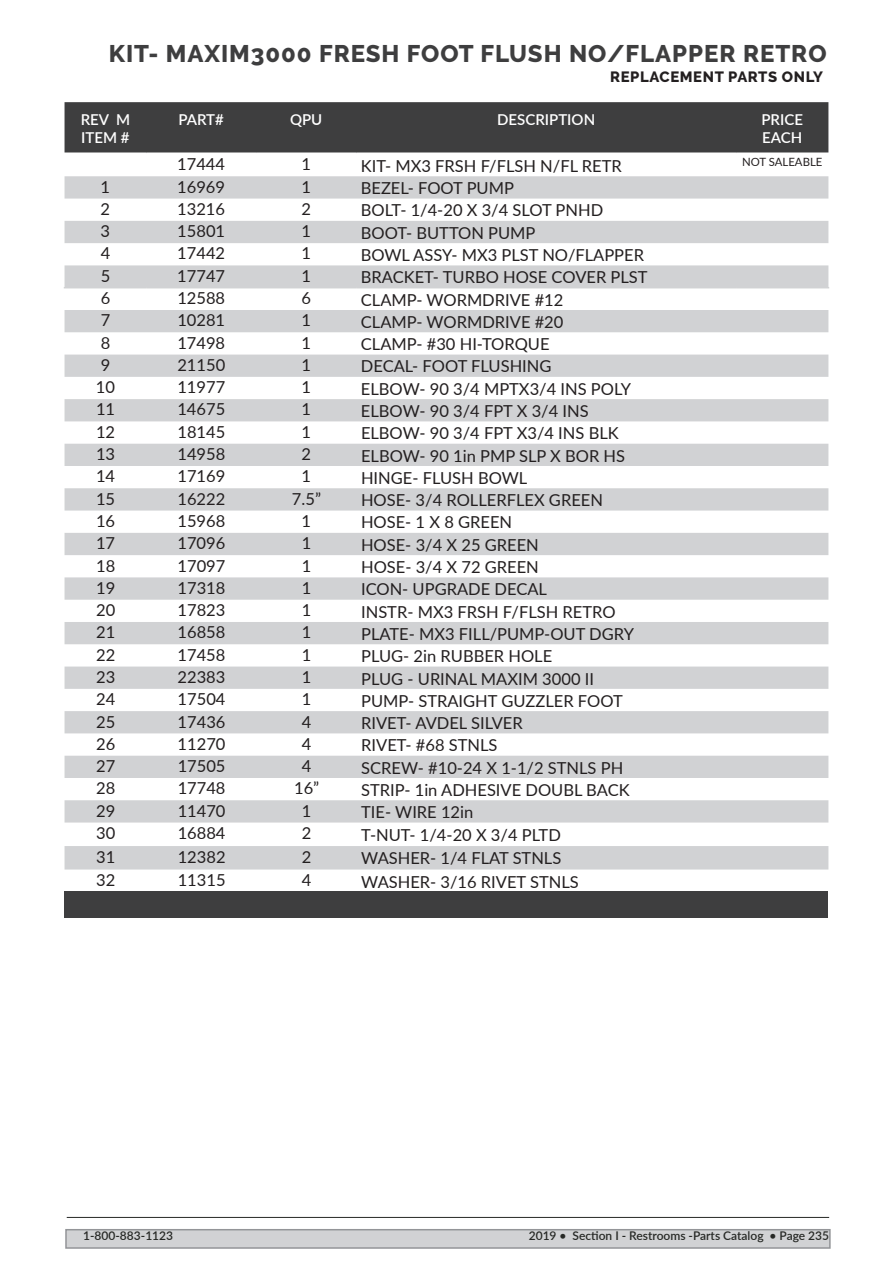
<style>
.page{position:relative;width:893px;height:1263px;background:#fff}
.page>*{position:absolute;margin:0;border:0;box-sizing:border-box;transform-origin:0 0}
.t1{font:800 24px "Raleway";letter-spacing:.04em;color:#3e3e3f}
.t2{font:16.5px "Lato";color:#231f20}
.t3{font:600 15px/18px "Lato";color:#fff}
.t4{font:800 14.85px "Raleway";letter-spacing:.04em;color:#231f20}
.t5{font:600 12px "Lato";color:#262825}
.t6{font:11.4px "Lato";color:#231f20}
</style>
<div class="page">
<div style="left:65px;top:102px;width:763px;height:50px;background:#3e3e3f"></div>
<svg style="left:65px;top:176px;width:763px;height:693px;fill:#d7d8d9"></svg>
<div style="left:65px;top:892px;width:763px;height:26px;background:#3e3e3f"></div>
<hr style="left:64px;top:287px;width:82px;height:1px;background:#d1d2d4">
<hr style="left:146px;top:287px;width:110px;height:1px;background:#d1d2d4">
<hr style="left:256px;top:287px;width:100px;height:1px;background:#d1d2d4">
<hr style="left:356px;top:287px;width:380px;height:1px;background:#d1d2d4">
<hr style="left:736px;top:287px;width:93px;height:1px;background:#d1d2d4">
<div style="left:66px;top:1230px;width:764px;height:18px;background:#d1d2d4"></div>
<hr style="left:67px;top:1217px;width:762px;height:1px;background:#262825">
<div style="left:65px;top:1229px;width:766px;height:20px;border:2px solid #939598"></div>
<h1 class="t1" style="left:109px;top:40px;width:719px">KIT- MAXIM3000 FRESH FOOT FLUSH NO/FLAPPER RETRO</h1>
<p class="t4" style="left:610px;top:69px;width:214px">REPLACEMENT PARTS ONLY</p>
<p class="t3" style="left:81px;top:110px;width:51px">REV M<br>ITEM #</p>
<p class="t3" style="left:178px;top:110px;width:47px">PART#</p>
<p class="t3" style="left:290px;top:110px;width:34px">QPU</p>
<p class="t3" style="left:497px;top:110px;width:99px">DESCRIPTION</p>
<p class="t3" style="left:761px;top:110px;width:43px">PRICE<br>EACH</p>
<p class="t2" style="left:177px;top:152px;width:49px">17444</p>
<p class="t2" style="left:301px;top:152px;width:11px">1</p>
<p class="t2" style="left:361px;top:154px;width:263px">KIT- MX3 FRSH F/FLSH N/FL RETR</p>
<p class="t6" style="left:742px;top:154px;width:82px">NOT SALEABLE</p>
<p class="t2" style="left:101px;top:175px;width:11px">1</p>
<p class="t2" style="left:177px;top:175px;width:49px">16969</p>
<p class="t2" style="left:301px;top:175px;width:11px">1</p>
<p class="t2" style="left:361px;top:176px;width:155px">BEZEL- FOOT PUMP</p>
<p class="t2" style="left:101px;top:197px;width:11px">2</p>
<p class="t2" style="left:177px;top:197px;width:49px">13216</p>
<p class="t2" style="left:301px;top:197px;width:11px">2</p>
<p class="t2" style="left:361px;top:199px;width:244px">BOLT- 1/4-20 X 3/4 SLOT PNHD</p>
<p class="t2" style="left:101px;top:219px;width:11px">3</p>
<p class="t2" style="left:177px;top:219px;width:49px">15801</p>
<p class="t2" style="left:301px;top:219px;width:11px">1</p>
<p class="t2" style="left:361px;top:221px;width:176px">BOOT- BUTTON PUMP</p>
<p class="t2" style="left:101px;top:242px;width:11px">4</p>
<p class="t2" style="left:177px;top:242px;width:49px">17442</p>
<p class="t2" style="left:301px;top:242px;width:11px">1</p>
<p class="t2" style="left:361px;top:243px;width:285px">BOWL ASSY- MX3 PLST NO/FLAPPER</p>
<p class="t2" style="left:101px;top:264px;width:11px">5</p>
<p class="t2" style="left:177px;top:264px;width:49px">17747</p>
<p class="t2" style="left:301px;top:264px;width:11px">1</p>
<p class="t2" style="left:361px;top:265px;width:288px">BRACKET- TURBO HOSE COVER PLST</p>
<p class="t2" style="left:101px;top:286px;width:11px">6</p>
<p class="t2" style="left:177px;top:286px;width:49px">12588</p>
<p class="t2" style="left:301px;top:286px;width:11px">6</p>
<p class="t2" style="left:361px;top:288px;width:204px">CLAMP- WORMDRIVE #12</p>
<p class="t2" style="left:101px;top:308px;width:11px">7</p>
<p class="t2" style="left:177px;top:308px;width:49px">10281</p>
<p class="t2" style="left:301px;top:308px;width:11px">1</p>
<p class="t2" style="left:361px;top:310px;width:204px">CLAMP- WORMDRIVE #20</p>
<p class="t2" style="left:101px;top:331px;width:11px">8</p>
<p class="t2" style="left:177px;top:331px;width:49px">17498</p>
<p class="t2" style="left:302px;top:331px;width:11px">1</p>
<p class="t2" style="left:361px;top:332px;width:190px">CLAMP- #30 HI-TORQUE</p>
<p class="t2" style="left:101px;top:353px;width:11px">9</p>
<p class="t2" style="left:177px;top:353px;width:49px">21150</p>
<p class="t2" style="left:302px;top:353px;width:11px">1</p>
<p class="t2" style="left:361px;top:355px;width:192px">DECAL- FOOT FLUSHING</p>
<p class="t2" style="left:96px;top:375px;width:21px">10</p>
<p class="t2" style="left:177px;top:375px;width:49px">11977</p>
<p class="t2" style="left:302px;top:375px;width:11px">1</p>
<p class="t2" style="left:361px;top:377px;width:272px">ELBOW- 90 3/4 MPTX3/4 INS POLY</p>
<p class="t2" style="left:96px;top:398px;width:21px">11</p>
<p class="t2" style="left:177px;top:398px;width:49px">14675</p>
<p class="t2" style="left:302px;top:398px;width:11px">1</p>
<p class="t2" style="left:361px;top:399px;width:229px">ELBOW- 90 3/4 FPT X 3/4 INS</p>
<p class="t2" style="left:96px;top:420px;width:21px">12</p>
<p class="t2" style="left:177px;top:420px;width:49px">18145</p>
<p class="t2" style="left:302px;top:420px;width:11px">1</p>
<p class="t2" style="left:361px;top:421px;width:259px">ELBOW- 90 3/4 FPT X3/4 INS BLK</p>
<p class="t2" style="left:96px;top:442px;width:21px">13</p>
<p class="t2" style="left:177px;top:442px;width:49px">14958</p>
<p class="t2" style="left:302px;top:442px;width:11px">2</p>
<p class="t2" style="left:361px;top:444px;width:266px">ELBOW- 90 1in PMP SLP X BOR HS</p>
<p class="t2" style="left:96px;top:465px;width:21px">14</p>
<p class="t2" style="left:177px;top:465px;width:49px">17169</p>
<p class="t2" style="left:302px;top:465px;width:11px">1</p>
<p class="t2" style="left:361px;top:466px;width:168px">HINGE- FLUSH BOWL</p>
<p class="t2" style="left:96px;top:487px;width:21px">15</p>
<p class="t2" style="left:177px;top:487px;width:49px">16222</p>
<p class="t2" style="left:292px;top:487px;width:31px">7.5”</p>
<p class="t2" style="left:361px;top:488px;width:243px">HOSE- 3/4 ROLLERFLEX GREEN</p>
<p class="t2" style="left:96px;top:509px;width:21px">16</p>
<p class="t2" style="left:177px;top:509px;width:49px">15968</p>
<p class="t2" style="left:302px;top:509px;width:11px">1</p>
<p class="t2" style="left:361px;top:511px;width:153px">HOSE- 1 X 8 GREEN</p>
<p class="t2" style="left:96px;top:531px;width:21px">17</p>
<p class="t2" style="left:177px;top:531px;width:49px">17096</p>
<p class="t2" style="left:302px;top:531px;width:11px">1</p>
<p class="t2" style="left:361px;top:533px;width:179px">HOSE- 3/4 X 25 GREEN</p>
<p class="t2" style="left:96px;top:554px;width:21px">18</p>
<p class="t2" style="left:178px;top:554px;width:49px">17097</p>
<p class="t2" style="left:302px;top:554px;width:11px">1</p>
<p class="t2" style="left:361px;top:555px;width:179px">HOSE- 3/4 X 72 GREEN</p>
<p class="t2" style="left:96px;top:576px;width:21px">19</p>
<p class="t2" style="left:178px;top:576px;width:49px">17318</p>
<p class="t2" style="left:302px;top:576px;width:11px">1</p>
<p class="t2" style="left:361px;top:577px;width:187px">ICON- UPGRADE DECAL</p>
<p class="t2" style="left:96px;top:598px;width:21px">20</p>
<p class="t2" style="left:178px;top:598px;width:49px">17823</p>
<p class="t2" style="left:302px;top:598px;width:11px">1</p>
<p class="t2" style="left:361px;top:600px;width:256px">INSTR- MX3 FRSH F/FLSH RETRO</p>
<p class="t2" style="left:96px;top:621px;width:21px">21</p>
<p class="t2" style="left:178px;top:621px;width:49px">16858</p>
<p class="t2" style="left:302px;top:621px;width:11px">1</p>
<p class="t2" style="left:361px;top:622px;width:274px">PLATE- MX3 FILL/PUMP-OUT DGRY</p>
<p class="t2" style="left:96px;top:643px;width:21px">22</p>
<p class="t2" style="left:178px;top:643px;width:49px">17458</p>
<p class="t2" style="left:302px;top:643px;width:11px">1</p>
<p class="t2" style="left:361px;top:644px;width:193px">PLUG- 2in RUBBER HOLE</p>
<p class="t2" style="left:96px;top:665px;width:21px">23</p>
<p class="t2" style="left:178px;top:665px;width:49px">22383</p>
<p class="t2" style="left:302px;top:665px;width:11px">1</p>
<p class="t2" style="left:361px;top:667px;width:234px">PLUG - URINAL MAXIM 3000 II</p>
<p class="t2" style="left:96px;top:687px;width:21px">24</p>
<p class="t2" style="left:178px;top:687px;width:49px">17504</p>
<p class="t2" style="left:302px;top:687px;width:11px">1</p>
<p class="t2" style="left:361px;top:689px;width:263px">PUMP- STRAIGHT GUZZLER FOOT</p>
<p class="t2" style="left:96px;top:710px;width:21px">25</p>
<p class="t2" style="left:178px;top:710px;width:49px">17436</p>
<p class="t2" style="left:302px;top:710px;width:11px">4</p>
<p class="t2" style="left:361px;top:711px;width:163px">RIVET- AVDEL SILVER</p>
<p class="t2" style="left:96px;top:732px;width:21px">26</p>
<p class="t2" style="left:178px;top:732px;width:49px">11270</p>
<p class="t2" style="left:302px;top:732px;width:11px">4</p>
<p class="t2" style="left:361px;top:734px;width:138px">RIVET- #68 STNLS</p>
<p class="t2" style="left:96px;top:754px;width:21px">27</p>
<p class="t2" style="left:178px;top:754px;width:49px">17505</p>
<p class="t2" style="left:302px;top:754px;width:11px">4</p>
<p class="t2" style="left:361px;top:756px;width:264px">SCREW- #10-24 X 1-1/2 STNLS PH</p>
<p class="t2" style="left:96px;top:777px;width:21px">28</p>
<p class="t2" style="left:178px;top:777px;width:49px">17748</p>
<p class="t2" style="left:294px;top:777px;width:27px">16”</p>
<p class="t2" style="left:361px;top:778px;width:270px">STRIP- 1in ADHESIVE DOUBL BACK</p>
<p class="t2" style="left:96px;top:799px;width:21px">29</p>
<p class="t2" style="left:178px;top:799px;width:49px">11470</p>
<p class="t2" style="left:302px;top:799px;width:11px">1</p>
<p class="t2" style="left:361px;top:800px;width:114px">TIE- WIRE 12in</p>
<p class="t2" style="left:96px;top:821px;width:21px">30</p>
<p class="t2" style="left:178px;top:821px;width:49px">16884</p>
<p class="t2" style="left:302px;top:821px;width:11px">2</p>
<p class="t2" style="left:361px;top:823px;width:201px">T-NUT- 1/4-20 X 3/4 PLTD</p>
<p class="t2" style="left:96px;top:845px;width:21px">31</p>
<p class="t2" style="left:178px;top:845px;width:49px">12382</p>
<p class="t2" style="left:302px;top:845px;width:11px">2</p>
<p class="t2" style="left:361px;top:846px;width:202px">WASHER- 1/4 FLAT STNLS</p>
<p class="t2" style="left:96px;top:868px;width:21px">32</p>
<p class="t2" style="left:178px;top:868px;width:49px">11315</p>
<p class="t2" style="left:302px;top:868px;width:11px">4</p>
<p class="t2" style="left:361px;top:870px;width:219px">WASHER- 3/16 RIVET STNLS</p>
<p class="t5" style="left:83px;top:1227px;width:91px">1-800-883-1123</p>
<p class="t5" style="left:529px;top:1227px;width:302px">2019 • Section I - Restrooms -Parts Catalog • Page 235</p>
</div>
